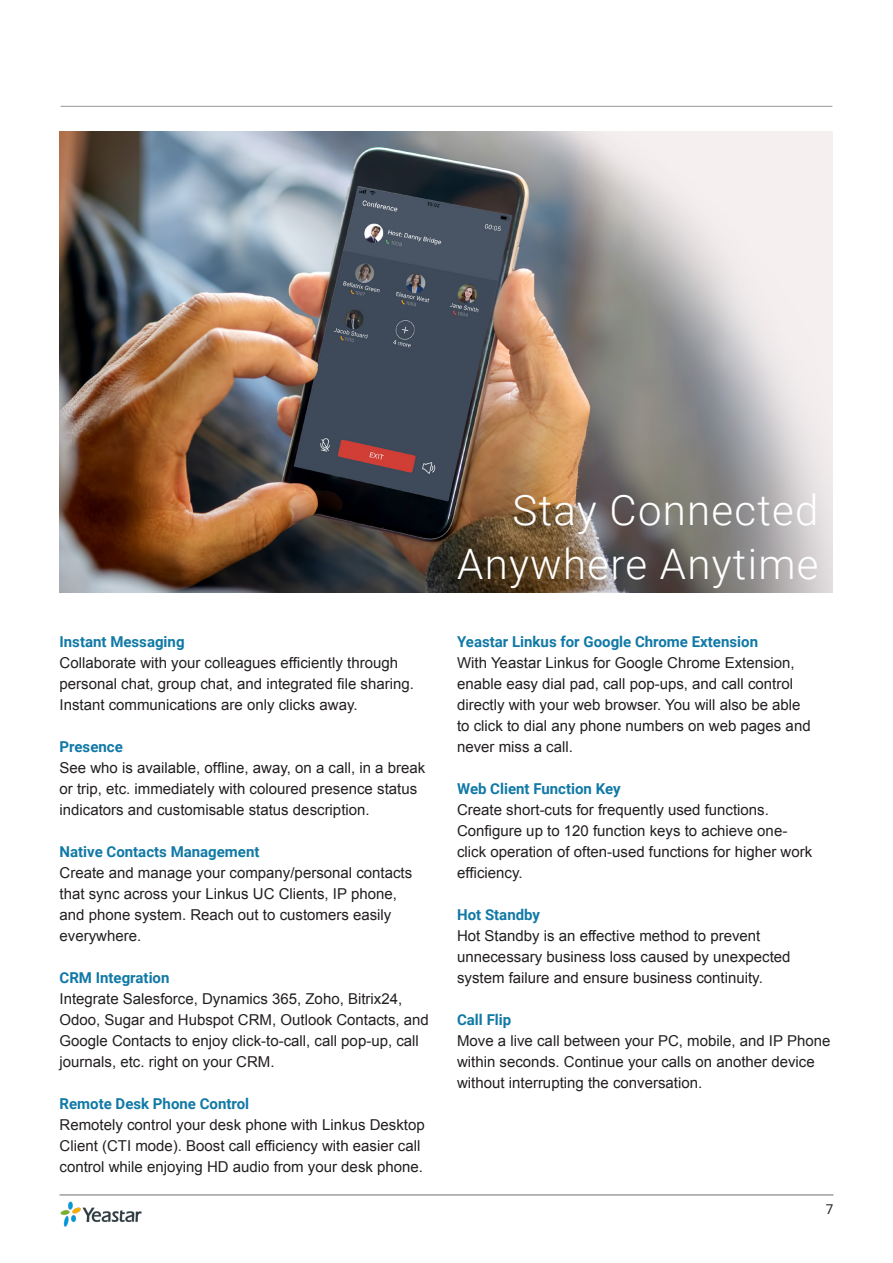
<style>
.page{position:relative;width:893px;height:1263px;background:#fff}
.page>*{position:absolute;margin:0;border:0;box-sizing:border-box;transform-origin:0 0}
.t1{font:300 42px "Roboto";letter-spacing:.03em;color:#fff}
.t2{font:15px/21px "Arial";color:#231f20}
.t3{font:700 15px "Roboto";color:#1179a6}
.t4{font:13.5px "Roboto";color:#231f20}
</style>
<div class="page">
<hr style="left:60px;top:1195px;width:773px;height:1px;background:#6c6d70">
<hr style="left:61px;top:106px;width:771px;height:1px;background:#939598">
<img style="left:60px;top:1201px;width:82px;height:26px">
<img style="left:60px;top:132px;width:772px;height:460px">
<p class="t3" style="left:60px;top:631px;width:127px">Instant Messaging</p>
<p class="t2" style="left:60px;top:652px;width:356px">Collaborate with your colleagues efficiently through personal chat, group chat, and integrated file sharing.<br>Instant communications are only clicks away.</p>
<p class="t3" style="left:60px;top:736px;width:65px">Presence</p>
<p class="t2" style="left:60px;top:757px;width:367px">See who is available, offline, away, on a call, in a break or trip, etc. immediately with coloured presence status indicators and customisable status description.</p>
<p class="t3" style="left:60px;top:841px;width:202px">Native Contacts Management</p>
<p class="t2" style="left:60px;top:862px;width:354px">Create and manage your company/personal contacts that sync across your Linkus UC Clients, IP phone, and phone system. Reach out to customers easily everywhere.</p>
<p class="t3" style="left:60px;top:967px;width:111px">CRM Integration</p>
<p class="t2" style="left:60px;top:988px;width:371px">Integrate Salesforce, Dynamics 365, Zoho, Bitrix24, Odoo, Sugar and Hubspot CRM, Outlook Contacts, and Google Contacts to enjoy click-to-call, call pop-up, call journals, etc. right on your CRM.</p>
<p class="t3" style="left:60px;top:1093px;width:191px">Remote Desk Phone Control</p>
<p class="t2" style="left:60px;top:1114px;width:367px">Remotely control your desk phone with Linkus Desktop<br>Client (CTI mode). Boost call efficiency with easier call control while enjoying HD audio from your desk phone.</p>
<p class="t1" style="left:513px;top:480px;width:307px">Stay Connected</p>
<p class="t1" style="left:457px;top:534px;width:363px">Anywhere Anytime</p>
<p class="t3" style="left:457px;top:631px;width:302px">Yeastar Linkus for Google Chrome Extension</p>
<p class="t2" style="left:457px;top:652px;width:355px">With Yeastar Linkus for Google Chrome Extension, enable easy dial pad, call pop-ups, and call control directly with your web browser. You will also be able to click to dial any phone numbers on web pages and never miss a call.</p>
<p class="t3" style="left:457px;top:778px;width:165px">Web Client Function Key</p>
<p class="t2" style="left:457px;top:799px;width:357px">Create short-cuts for frequently used functions.<br>Configure up to 120 function keys to achieve one&shy;click operation of often-used functions for higher work efficiency.</p>
<p class="t3" style="left:457px;top:904px;width:84px">Hot Standby</p>
<p class="t2" style="left:457px;top:925px;width:335px">Hot Standby is an effective method to prevent unnecessary business loss caused by unexpected system failure and ensure business continuity.</p>
<p class="t3" style="left:457px;top:1009px;width:56px">Call Flip</p>
<p class="t2" style="left:457px;top:1030px;width:375px">Move a live call between your PC, mobile, and IP Phone within seconds. Continue your calls on another device without interrupting the conversation.</p>
<p class="t4" style="left:826px;top:1199px;width:9px">7</p>
</div>
